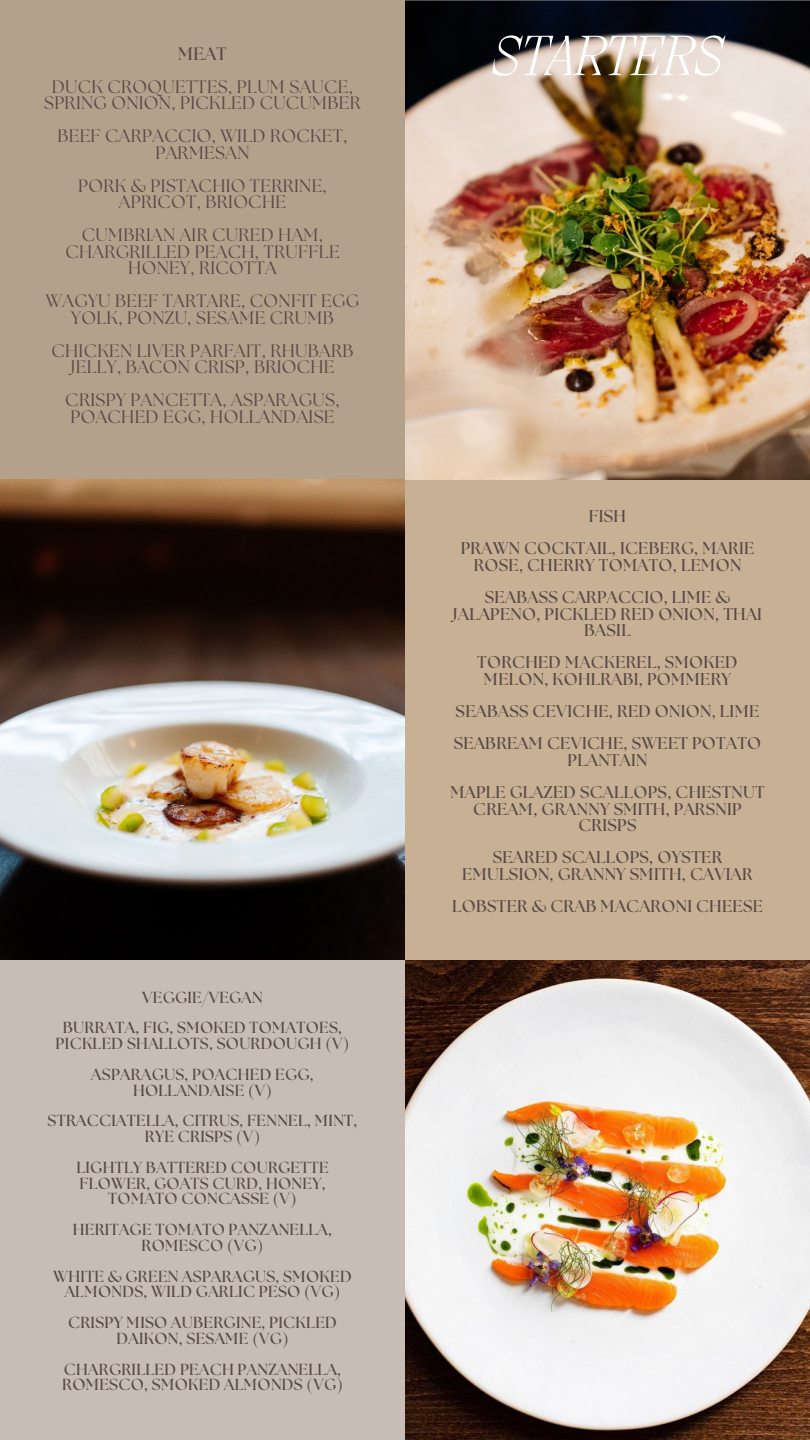
<style>
.page{position:relative;width:810px;height:1440px;background:#b4a18c}
.page>*{position:absolute;margin:0;border:0;box-sizing:border-box;transform-origin:0 0}
.t1{font:italic 200 58.3px "Migra";letter-spacing:-.015em;color:#fff}
.t2{font:18px/16.5px "The Seasons";letter-spacing:.02em;color:#594946;text-align:center}
.t3{font:700 18px "The Seasons";color:#594946}
.t4{font:700 17px/16.5px "The Seasons";letter-spacing:.02em;color:#594946;text-align:center}
.t5{font:700 16px/15.8px "The Seasons";letter-spacing:.02em;color:#594946;text-align:center}
</style>
<div class="page">
<img style="left:405px;top:0;width:405px;height:480px">
<img style="left:0;top:480px;width:405px;height:480px">
<img style="left:405px;top:960px;width:405px;height:480px">
<div style="left:405px;top:480px;width:405px;height:479px;background:#c8b095"></div>
<div style="left:0;top:960px;width:405px;height:479px;background:#c7bdb4"></div>
<h3 class="t3" style="left:178px;top:45px;width:50px">MEAT</h3>
<h3 class="t2" style="left:44px;top:79px;width:318px">DUCK CROQUETTES, PLUM SAUCE,<br>SPRING ONION, PICKLED CUCUMBER</h3>
<h3 class="t2" style="left:57px;top:129px;width:292px">BEEF CARPACCIO, WILD ROCKET,<br>PARMESAN</h3>
<h3 class="t2" style="left:78px;top:178px;width:250px">PORK &amp; PISTACHIO TERRINE,<br>APRICOT, BRIOCHE</h3>
<h3 class="t2" style="left:65px;top:228px;width:276px">CUMBRIAN AIR CURED HAM,<br>CHARGRILLED PEACH, TRUFFLE<br>HONEY, RICOTTA</h3>
<p class="t2" style="left:46px;top:294px;width:315px">WAGYU BEEF TARTARE, CONFIT EGG<br>YOLK, PONZU, SESAME CRUMB</p>
<p class="t2" style="left:52px;top:343px;width:303px">CHICKEN LIVER PARFAIT, RHUBARB<br>JELLY, BACON CRISP, BRIOCHE</p>
<h1 class="t2" style="left:65px;top:393px;width:276px;text-align:left">CRISPY PANCETTA, ASPARAGUS,<br>POACHED EGG, HOLLANDAISE</h1>
<p class="t5" style="left:142px;top:990px;width:122px">VEGGIE/VEGAN</p>
<p class="t5" style="left:56px;top:1021px;width:295px">BURRATA, FIG, SMOKED TOMATOES,<br>PICKLED SHALLOTS, SOURDOUGH (V)</p>
<p class="t5" style="left:91px;top:1067px;width:224px">ASPARAGUS, POACHED EGG,<br>HOLLANDAISE (V)</p>
<p class="t5" style="left:48px;top:1114px;width:311px">STRACCIATELLA, CITRUS, FENNEL, MINT,<br>RYE CRISPS (V)</p>
<p class="t5" style="left:76px;top:1160px;width:254px">LIGHTLY BATTERED COURGETTE<br>FLOWER, GOATS CURD, HONEY,<br>TOMATO CONCASSE (V)</p>
<p class="t5" style="left:73px;top:1222px;width:261px">HERITAGE TOMATO PANZANELLA,<br>ROMESCO (VG)</p>
<p class="t5" style="left:53px;top:1269px;width:300px">WHITE &amp; GREEN ASPARAGUS, SMOKED<br>ALMONDS, WILD GARLIC PESO (VG)</p>
<p class="t5" style="left:68px;top:1315px;width:270px">CRISPY MISO AUBERGINE, PICKLED<br>DAIKON, SESAME (VG)</p>
<p class="t5" style="left:62px;top:1362px;width:282px;text-align:left">CHARGRILLED PEACH PANZANELLA,<br>ROMESCO, SMOKED ALMONDS (VG)</p>
<p class="t1" style="left:491px;top:28px;width:235px">STARTERS</p>
<h2 class="t4" style="left:589px;top:509px;width:39px">FISH</h2>
<h2 class="t4" style="left:461px;top:541px;width:295px">PRAWN COCKTAIL, ICEBERG, MARIE<br>ROSE, CHERRY TOMATO, LEMON</h2>
<h2 class="t4" style="left:453px;top:590px;width:311px">SEABASS CARPACCIO, LIME &amp;<br>JALAPENO, PICKLED RED ONION, THAI<br>BASIL</h2>
<h2 class="t4" style="left:477px;top:655px;width:262px">TORCHED MACKEREL, SMOKED<br>MELON, KOHLRABI, POMMERY</h2>
<h2 class="t4" style="left:456px;top:704px;width:305px">SEABASS CEVICHE, RED ONION, LIME</h2>
<h2 class="t4" style="left:454px;top:736px;width:309px">SEABREAM CEVICHE, SWEET POTATO<br>PLANTAIN</h2>
<h2 class="t4" style="left:450px;top:785px;width:316px">MAPLE GLAZED SCALLOPS, CHESTNUT<br>CREAM, GRANNY SMITH, PARSNIP<br>CRISPS</h2>
<h2 class="t4" style="left:462px;top:850px;width:292px">SEARED SCALLOPS, OYSTER<br>EMULSION, GRANNY SMITH, CAVIAR</h2>
<h2 class="t4" style="left:452px;top:899px;width:312px">LOBSTER &amp; CRAB MACARONI CHEESE</h2>
</div>
